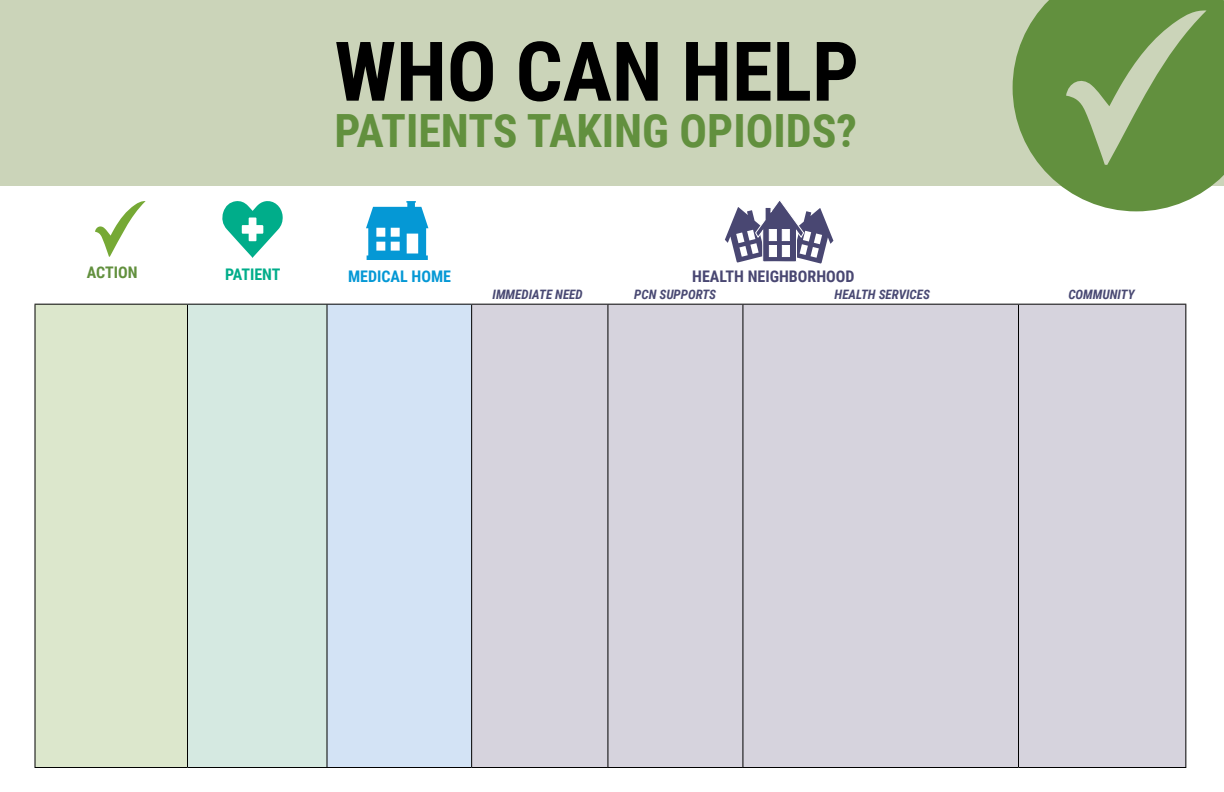
<style>
.page{position:relative;width:1224px;height:792px;background:#fff}
.page>*{position:absolute;margin:0;border:0;box-sizing:border-box;transform-origin:0 0}
.t1{font:700 82.5px "Roboto Condensed";color:#000}
.t2{font:700 45.8px "Roboto Condensed";color:#62903e}
.t3{font:700 16px "Roboto Condensed";color:#494772}
.t4{font:700 16px "Roboto Condensed";color:#0598d5}
.t5{font:700 16px "Roboto Condensed";letter-spacing:-.005em;color:#00ad8a}
.t6{font:700 16px "Roboto Condensed";color:#62903e}
.t7{font:italic 700 13px "Roboto Condensed";color:#494973}
</style>
<div class="page">
<div style="left:0;top:0;width:1224px;height:186px;background:#cbd4b9"></div>
<svg style="left:1013px;top:0;width:211px;height:211px;fill:#62903e"></svg>
<div style="left:35px;top:304px;width:153px;height:464px;background:#dce7cc"></div>
<div style="left:188px;top:304px;width:139px;height:464px;background:#d5e9e1"></div>
<div style="left:327px;top:304px;width:145px;height:464px;background:#d3e3f5"></div>
<div style="left:472px;top:305px;width:713px;height:462px;background:#d6d3dd"></div>
<hr style="left:34px;top:304px;width:154px;height:1px;background:#000">
<hr style="left:34px;top:305px;width:2px;height:462px;background:#000">
<hr style="left:188px;top:304px;width:139px;height:1px;background:#000">
<hr style="left:187px;top:305px;width:1px;height:462px;background:#000">
<hr style="left:327px;top:304px;width:145px;height:1px;background:#000">
<hr style="left:326px;top:305px;width:2px;height:462px;background:#000">
<hr style="left:472px;top:304px;width:136px;height:1px;background:#000">
<hr style="left:471px;top:305px;width:1px;height:462px;background:#000">
<hr style="left:608px;top:304px;width:135px;height:1px;background:#000">
<hr style="left:607px;top:305px;width:1px;height:462px;background:#000">
<hr style="left:743px;top:304px;width:275px;height:1px;background:#000">
<hr style="left:742px;top:305px;width:1px;height:462px;background:#000">
<hr style="left:1018px;top:304px;width:168px;height:1px;background:#000">
<hr style="left:1018px;top:305px;width:1px;height:462px;background:#000">
<hr style="left:1185px;top:305px;width:1px;height:462px;background:#000">
<hr style="left:34px;top:767px;width:154px;height:1px;background:#000">
<hr style="left:188px;top:767px;width:139px;height:1px;background:#000">
<hr style="left:327px;top:767px;width:145px;height:1px;background:#000">
<hr style="left:472px;top:767px;width:136px;height:1px;background:#000">
<hr style="left:608px;top:767px;width:135px;height:1px;background:#000">
<hr style="left:743px;top:767px;width:275px;height:1px;background:#000">
<hr style="left:1018px;top:767px;width:168px;height:1px;background:#000">
<svg style="left:95px;top:201px;width:51px;height:56px"></svg>
<svg style="left:222px;top:201px;width:61px;height:57px"></svg>
<svg style="left:366px;top:201px;width:62px;height:59px"></svg>
<svg style="left:725px;top:201px;width:108px;height:63px"></svg>
<h1 class="t1" style="left:334px;top:14px;width:526px">WHO CAN HELP</h1>
<h2 class="t2" style="left:334px;top:98px;width:524px">PATIENTS TAKING OPIOIDS?</h2>
<p class="t6" style="left:87px;top:261px;width:52px">ACTION</p>
<p class="t5" style="left:225px;top:263px;width:57px">PATIENT</p>
<p class="t4" style="left:348px;top:265px;width:104px">MEDICAL HOME</p>
<p class="t3" style="left:692px;top:265px;width:164px">HEALTH NEIGHBORHOOD</p>
<p class="t7" style="left:493px;top:285px;width:92px">IMMEDIATE NEED</p>
<p class="t7" style="left:634px;top:285px;width:83px">PCN SUPPORTS</p>
<p class="t7" style="left:835px;top:285px;width:97px">HEALTH SERVICES</p>
<p class="t7" style="left:1068px;top:285px;width:68px">COMMUNITY</p>
</div>
